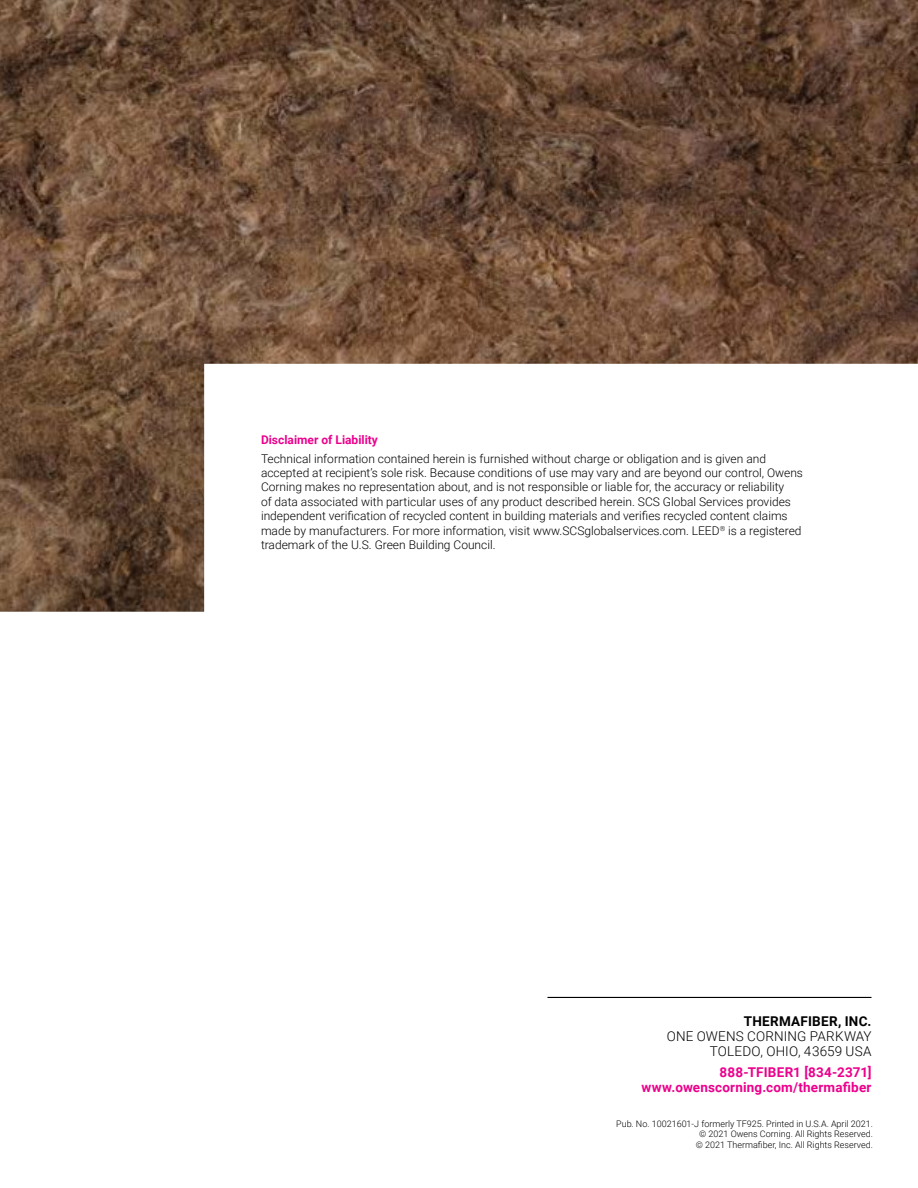
<style>
.page{position:relative;width:918px;height:1188px;background:#fff}
.page>*{position:absolute;margin:0;border:0;box-sizing:border-box;transform-origin:0 0}
.t1{font:700 13.5px/15px "Roboto";letter-spacing:.015em;color:#ec008c;text-align:right}
.t2{font:300 13.5px/15px "Roboto";letter-spacing:.015em;color:#000;text-align:right}
.t3{font:700 13.5px "Roboto";letter-spacing:.02em;color:#000}
.t4{font:300 12px/14.4px "Roboto";color:#000}
.t5{font:700 12px "Roboto";color:#ec008c}
.t6{font:300 9px/10.5px "Roboto";color:#000;text-align:right}
</style>
<div class="page">
<img style="left:0;top:0;width:918px;height:612px">
<hr style="left:547px;top:997px;width:324px;height:1px;background:#000">
<p class="t5" style="left:261px;top:431px;width:119px">Disclaimer of Liability</p>
<p class="t4" style="left:261px;top:451px;width:544px">Technical information contained herein is furnished without charge or obligation and is given and accepted at recipient’s sole risk. Because conditions of use may vary and are beyond our control, Owens Corning makes no representation about, and is not responsible or liable for, the accuracy or reliability<br>of data associated with particular uses of any product described herein. SCS Global Services provides independent verification of recycled content in building materials and verifies recycled content claims made by manufacturers. For more information, visit www.SCSglobalservices.com. LEED<sup>®</sup> is a registered trademark of the U.S. Green Building Council.</p>
<p class="t3" style="left:744px;top:1012px;width:129px">THERMAFIBER, INC.</p>
<p class="t2" style="left:667px;top:1028px;width:206px">ONE OWENS CORNING PARKWAY<br>TOLEDO, OHIO, 43659 USA</p>
<p class="t1" style="left:641px;top:1064px;width:232px">888-TFIBER1 [834-2371] www.owenscorning.com/thermafiber</p>
<p class="t6" style="left:616px;top:1118px;width:258px">Pub. No. 10021601-J formerly TF925. Printed in U.S.A. April 2021. © 2021 Owens Corning. All Rights Reserved.<br>© 2021 Thermafiber, Inc. All Rights Reserved.</p>
</div>
